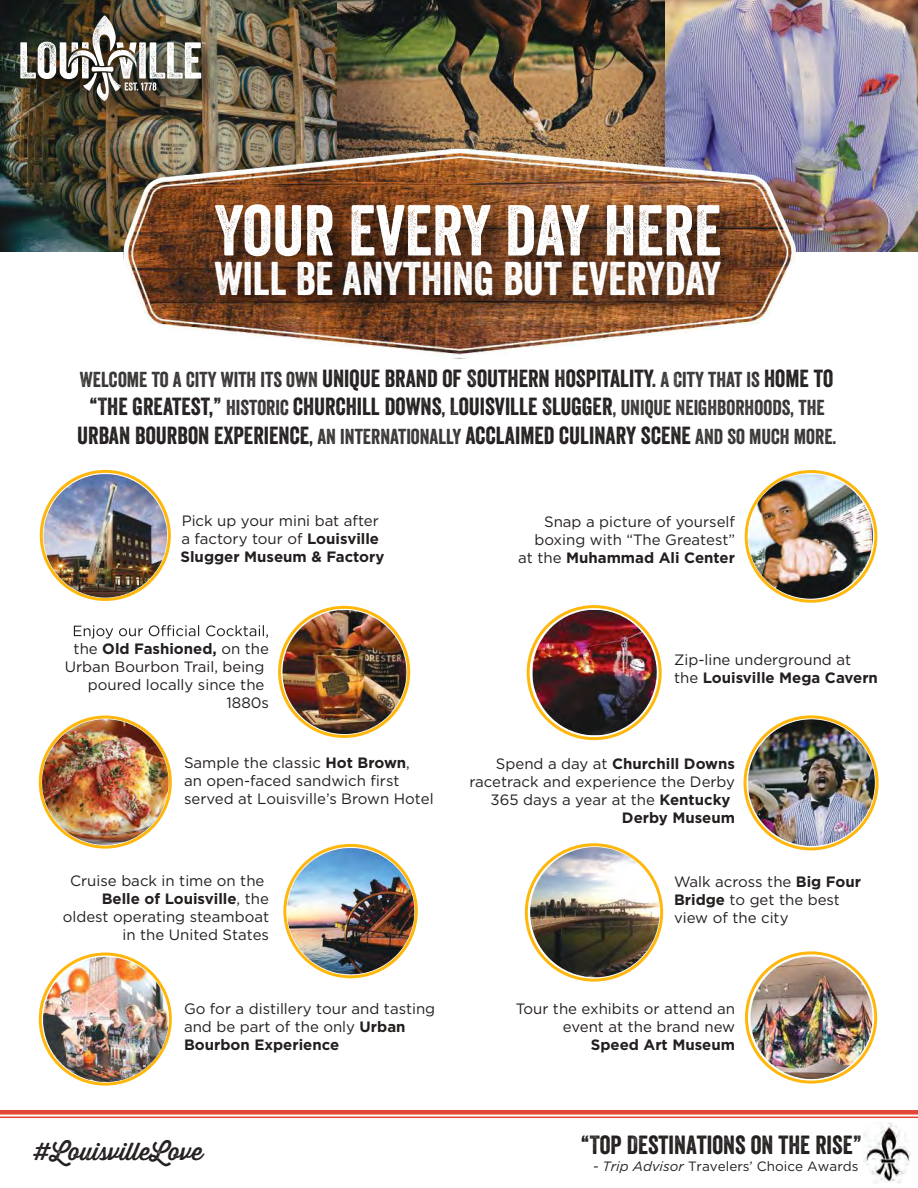
<style>
.page{position:relative;width:918px;height:1188px;background:#fff}
.page>*{position:absolute;margin:0;border:0;box-sizing:border-box;transform-origin:0 0}
.t1{font:69.6px "Veneer";color:#fff}
.t2{font:45.9px "Veneer";color:#fff}
.t3{font:25.5px "Veneer";color:#241f1f}
.t4{font:24px/28.8px "Veneer";color:#241f1f;text-align:center}
.t5{font:24px "Thirsty Rough Reg One";color:#241f1f}
.t6{font:15px/18px "Gotham";color:#241f1f}
.t7{font:700 15px "Gotham";color:#241f1f}
.t8{font:13.5px "Gotham";color:#241f1f}
.s1{font-size:21px;color:#393535}
.s2{color:#393535}
.s3{font-size:21px}
.s4{font-weight:700}
.s5{font-weight:400}
.s6{font-style:italic}
</style>
<div class="page">
<div style="left:0;top:1110px;width:918px;height:5px;background:#e34536"></div>
<hr style="left:0;top:1117px;width:918px;height:1px;background:#e34536">
<img style="left:665px;top:0;width:253px;height:251px">
<img style="left:0;top:0;width:337px;height:252px">
<img style="left:337px;top:0;width:328px;height:140px">
<img style="left:40px;top:955px;width:131px;height:127px">
<img style="left:283px;top:846px;width:133px;height:130px">
<img style="left:40px;top:472px;width:130px;height:127px">
<img style="left:278px;top:606px;width:132px;height:132px">
<img style="left:41px;top:717px;width:130px;height:130px">
<svg style="left:74px;top:625px;width:194px;height:14px"></svg>
<img style="left:748px;top:473px;width:126px;height:127px">
<img style="left:526px;top:608px;width:136px;height:129px">
<img style="left:745px;top:717px;width:132px;height:130px">
<img style="left:524px;top:845px;width:140px;height:134px">
<img style="left:745px;top:951px;width:132px;height:131px">
<img style="left:8px;top:3px;width:228px;height:132px">
<img style="left:114px;top:140px;width:690px;height:219px">
<img style="left:202px;top:184px;width:553px;height:121px">
<img style="left:202px;top:243px;width:552px;height:96px">
<img style="left:20px;top:15px;width:185px;height:86px">
<img style="left:864px;top:1122px;width:47px;height:61px">
<h1 class="t1" style="left:214px;top:188px;width:509px">YOUR EVERY DAY HERE</h1>
<h2 class="t2" style="left:214px;top:250px;width:508px">WILL BE ANYTHING BUT EVERYDAY</h2>
<p class="t4" style="left:77px;top:363px;width:761px"><span class="s1">WELCOME TO A CITY WITH ITS OWN</span> UNIQUE BRAND OF SOUTHERN HOSPITALITY<span class="s2">.</span> <span class="s1">A CITY THAT IS</span> HOME TO “THE GREATEST,” <span class="s1">HISTORIC</span> CHURCHILL DOWNS<span class="s3">,</span> LOUISVILLE SLUGGER<span class="s1">, UNIQUE NEIGHBORHOODS, THE<br></span>URBAN BOURBON EXPERIENCE<span class="s3">,</span> <span class="s1">AN INTERNATIONALLY</span> ACCLAIMED CULINARY SCENE <span class="s1">AND SO MUCH MORE.</span></p>
<p class="t6" style="left:181px;top:511px;width:205px">Pick up your mini bat after a factory tour of <span class="s4">Louisville<br>Slugger Museum &amp; Factory</span></p>
<p class="t7" style="left:74px;top:639px;width:197px"><span class="s5">the</span> Old Fashioned, <span class="s5">on the</span></p>
<p class="t6" style="left:65px;top:658px;width:201px">Urban Bourbon Trail, being</p>
<p class="t6" style="left:88px;top:676px;width:178px">poured locally since the</p>
<p class="t6" style="left:227px;top:694px;width:44px">1880s</p>
<p class="t6" style="left:184px;top:754px;width:251px">Sample the classic <span class="s4">Hot Brown</span>,<br>an open-faced sandwich first served at Louisville’s Brown Hotel</p>
<p class="t6" style="left:70px;top:872px;width:196px">Cruise back in time on the</p>
<p class="t7" style="left:102px;top:889px;width:169px">Belle of Louisville<span class="s5">, the</span></p>
<p class="t6" style="left:63px;top:908px;width:208px">oldest operating steamboat</p>
<p class="t6" style="left:123px;top:926px;width:148px">in the United States</p>
<p class="t6" style="left:184px;top:999px;width:253px">Go for a distillery tour and tasting and be part of the only <span class="s4">Urban<br>Bourbon Experience</span></p>
<h3 class="t5" style="left:33px;top:1134px;width:171px">#LouisvilleLove</h3>
<p class="t6" style="left:518px;top:512px;width:218px;text-align:right">Snap a picture of yourself boxing with “The Greatest” at the <span class="s4">Muhammad Ali Center</span></p>
<p class="t6" style="left:674px;top:650px;width:205px">Zip-line underground at the <span class="s4">Louisville Mega Cavern</span></p>
<p class="t7" style="left:496px;top:754px;width:241px"><span class="s5">Spend a day at</span> Churchill Downs</p>
<p class="t6" style="left:469px;top:773px;width:267px">racetrack and experience the Derby</p>
<p class="t6" style="left:491px;top:791px;width:242px">365 days a year at the <span class="s4">Kentucky</span></p>
<p class="t7" style="left:622px;top:808px;width:115px">Derby Museum</p>
<p class="t6" style="left:674px;top:873px;width:189px">Walk across the <span class="s4">Big Four<br>Bridge</span> to get the best view of the city</p>
<p class="t6" style="left:516px;top:999px;width:221px;text-align:right">Tour the exhibits or attend an event at the brand new</p>
<p class="t7" style="left:591px;top:1035px;width:146px">Speed Art Museum</p>
<h3 class="t3" style="left:581px;top:1129px;width:283px">“TOP DESTINATIONS ON THE RISE”</h3>
<p class="t8" style="left:593px;top:1158px;width:267px"><span class="s6">- Trip Advisor</span> Travelers’ Choice Awards</p>
</div>
